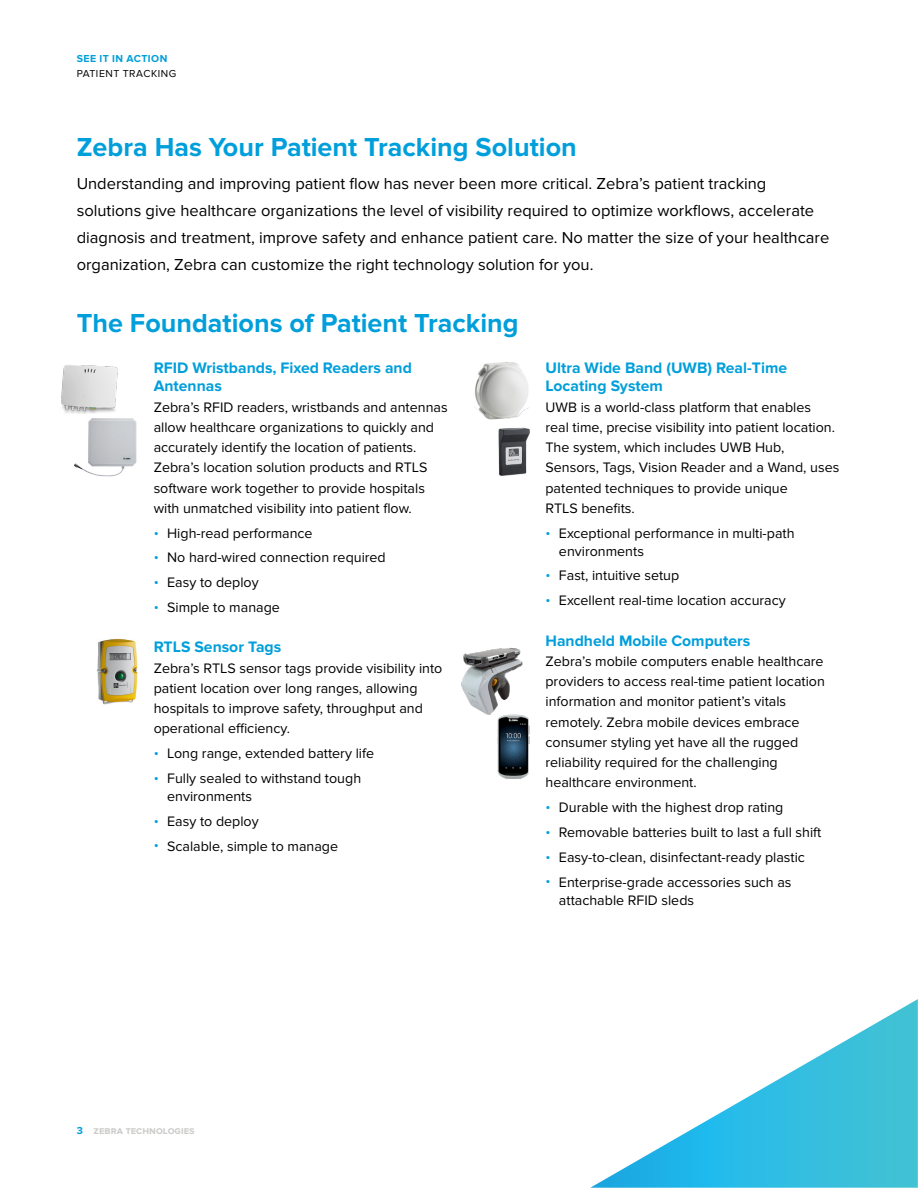
<style>
.page{position:relative;width:918px;height:1188px;background:#fff}
.page>*{position:absolute;margin:0;border:0;box-sizing:border-box;transform-origin:0 0}
.t1{font:700 27px "Proxima Nova";color:#009fdb}
.t2{font:16.5px/27px "Proxima Nova";color:#000}
.t3{font:700 15.75px/18.8px "Proxima Nova";color:#009fdb}
.t4{font:14.25px/20.2px "Proxima Nova";color:#000}
.t5{font:700 10.5px "Proxima Nova";color:#cdcccb}
.t6{font:10.5px "Proxima Nova";letter-spacing:.05em;color:#000}
.t7{font:700 10.5px "Proxima Nova";letter-spacing:.045em;color:#009fdb}
.s1{color:#009fdb}
</style>
<div class="page">
<svg style="left:590px;top:999px;width:328px;height:189px"></svg>
<img style="left:96px;top:638px;width:42px;height:67px">
<img style="left:474px;top:362px;width:56px;height:57px">
<img style="left:498px;top:427px;width:32px;height:49px">
<img style="left:61px;top:365px;width:57px;height:49px">
<img style="left:74px;top:418px;width:63px;height:59px">
<img style="left:461px;top:648px;width:62px;height:67px">
<img style="left:496px;top:712px;width:34px;height:67px">
<p class="t7" style="left:77px;top:53px;width:92px">SEE IT IN ACTION</p>
<p class="t6" style="left:77px;top:67px;width:101px">PATIENT TRACKING</p>
<h1 class="t1" style="left:77px;top:132px;width:502px">Zebra Has Your Patient Tracking Solution</h1>
<p class="t2" style="left:77px;top:170px;width:754px">Understanding and improving patient flow has never been more critical. Zebra’s patient tracking solutions give healthcare organizations the level of visibility required to optimize workflows, accelerate diagnosis and treatment, improve safety and enhance patient care. No matter the size of your healthcare organization, Zebra can customize the right technology solution for you.</p>
<h1 class="t1" style="left:77px;top:308px;width:443px">The Foundations of Patient Tracking</h1>
<p class="t3" style="left:154px;top:358px;width:260px">RFID Wristbands, Fixed Readers and<br>Antennas</p>
<p class="t4" style="left:154px;top:397px;width:296px">Zebra’s RFID readers, wristbands and antennas allow healthcare organizations to quickly and accurately identify the location of patients.<br>Zebra’s location solution products and RTLS software work together to provide hospitals with unmatched visibility into patient flow.</p>
<p class="t4" style="left:154px;top:523px;width:160px"><span class="s1">•</span> High-read performance</p>
<p class="t4" style="left:154px;top:548px;width:234px"><span class="s1">•</span> No hard-wired connection required</p>
<p class="t4" style="left:154px;top:573px;width:107px"><span class="s1">•</span> Easy to deploy</p>
<p class="t4" style="left:154px;top:597px;width:128px"><span class="s1">•</span> Simple to manage</p>
<p class="t3" style="left:154px;top:638px;width:129px">RTLS Sensor Tags</p>
<p class="t4" style="left:154px;top:658px;width:290px">Zebra’s RTLS sensor tags provide visibility into patient location over long ranges, allowing hospitals to improve safety, throughput and operational efficiency.</p>
<p class="t4" style="left:154px;top:744px;width:222px"><span class="s1">•</span> Long range, extended battery life</p>
<p class="t4" style="left:167px;top:769px;width:196px;line-height:18px;text-indent:-13px"><span class="s1">•</span> Fully sealed to withstand tough environments</p>
<p class="t4" style="left:154px;top:811px;width:107px"><span class="s1">•</span> Easy to deploy</p>
<p class="t4" style="left:154px;top:836px;width:186px"><span class="s1">•</span> Scalable, simple to manage</p>
<p class="t3" style="left:545px;top:358px;width:243px">Ultra Wide Band (UWB) Real-Time<br>Locating System</p>
<p class="t4" style="left:545px;top:397px;width:295px">UWB is a world-class platform that enables<br>real time, precise visibility into patient location.<br>The system, which includes UWB Hub, Sensors, Tags, Vision Reader and a Wand, uses patented techniques to provide unique<br>RTLS benefits.</p>
<p class="t4" style="left:559px;top:524px;width:237px;line-height:18px;text-indent:-13px"><span class="s1">•</span> Exceptional performance in multi-path environments</p>
<p class="t4" style="left:545px;top:566px;width:135px"><span class="s1">•</span> Fast, intuitive setup</p>
<p class="t4" style="left:545px;top:591px;width:242px"><span class="s1">•</span> Excellent real-time location accuracy</p>
<p class="t3" style="left:545px;top:631px;width:206px">Handheld Mobile Computers</p>
<p class="t4" style="left:545px;top:651px;width:281px">Zebra’s mobile computers enable healthcare providers to access real-time patient location information and monitor patient’s vitals remotely. Zebra mobile devices embrace consumer styling yet have all the rugged reliability required for the challenging healthcare environment.</p>
<p class="t4" style="left:545px;top:798px;width:239px"><span class="s1">•</span> Durable with the highest drop rating</p>
<p class="t4" style="left:545px;top:822px;width:277px"><span class="s1">•</span> Removable batteries built to last a full shift</p>
<p class="t4" style="left:545px;top:847px;width:261px"><span class="s1">•</span> Easy-to-clean, disinfectant-ready plastic</p>
<p class="t4" style="left:559px;top:873px;width:234px;line-height:18px;text-indent:-13px"><span class="s1">•</span> Enterprise-grade accessories such as attachable RFID sleds</p>
<p class="t5" style="left:77px;top:1124px;width:119px"><span class="s1">3</span> zebra technologies</p>
</div>
